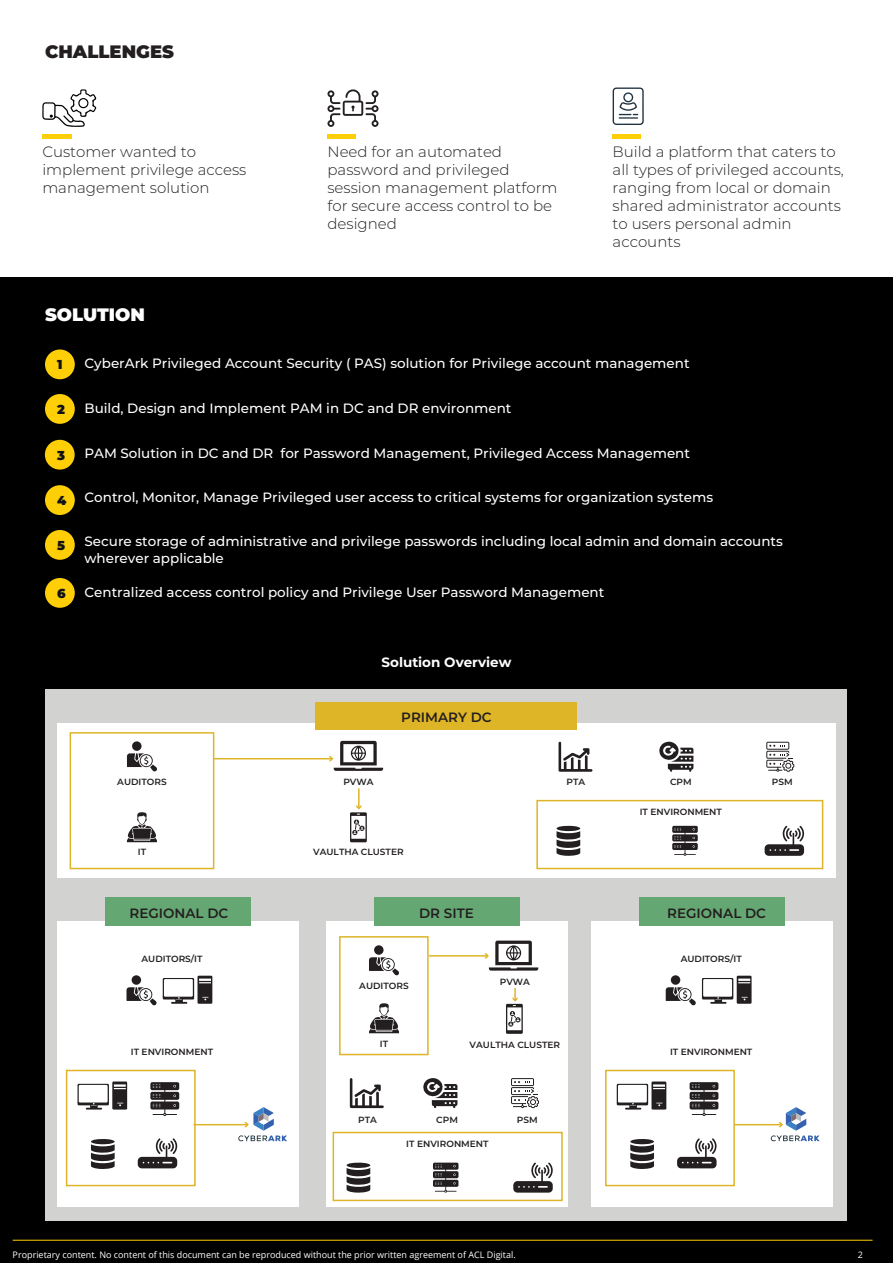
<style>
.page{position:relative;width:893px;height:1263px;background:#fff}
.page>*{position:absolute;margin:0;border:0;box-sizing:border-box;transform-origin:0 0}
.t1{font:900 18px "Montserrat";color:#231f20}
.t2{font:900 18px "Montserrat";color:#fff}
.t3{font:300 15px/18px "Montserrat";color:#231f20}
.t4{font:500 13.5px/16.2px "Montserrat";color:#fff}
.t5{font:600 13.5px "Montserrat";color:#231f20}
.t6{font:700 13.5px "Montserrat";color:#fff}
.t7{font:900 12.9px "Montserrat";color:#111212}
.t8{font:600 9px "Montserrat";color:#231f20}
.t9{font:9px "Open Sans";color:#fff}
</style>
<div class="page">
<div style="left:0;top:277px;width:893px;height:985px;background:#000"></div>
<hr style="left:13px;top:1240px;width:860px;height:1px;background:#fece07">
<div style="left:613px;top:134px;width:28px;height:5px;background:#fece07"></div>
<div style="left:42px;top:134px;width:30px;height:5px;background:#fece07"></div>
<div style="left:327px;top:134px;width:29px;height:5px;background:#fece07"></div>
<div style="left:45px;top:349px;width:30px;height:30px;background:#fece07;border-radius:50%"></div>
<div style="left:45px;top:394px;width:30px;height:30px;background:#fece07;border-radius:50%"></div>
<div style="left:45px;top:440px;width:30px;height:30px;background:#fece07;border-radius:50%"></div>
<div style="left:45px;top:485px;width:30px;height:30px;background:#fece07;border-radius:50%"></div>
<div style="left:45px;top:530px;width:30px;height:30px;background:#fece07;border-radius:50%"></div>
<div style="left:45px;top:578px;width:30px;height:30px;background:#fece07;border-radius:50%"></div>
<svg style="left:42px;top:89px;width:54px;height:38px"></svg>
<svg style="left:327px;top:89px;width:52px;height:38px"></svg>
<svg style="left:613px;top:87px;width:31px;height:38px"></svg>
<div style="left:45px;top:689px;width:802px;height:532px;background:#d2d2d1"></div>
<div style="left:57px;top:723px;width:778px;height:155px;background:#fff"></div>
<div style="left:315px;top:702px;width:262px;height:28px;background:#deb526"></div>
<div style="left:57px;top:921px;width:242px;height:286px;background:#fff"></div>
<div style="left:105px;top:897px;width:146px;height:28px;background:#65a772"></div>
<div style="left:326px;top:921px;width:242px;height:286px;background:#fff"></div>
<div style="left:374px;top:897px;width:146px;height:28px;background:#65a772"></div>
<div style="left:591px;top:921px;width:241px;height:286px;background:#fff"></div>
<div style="left:639px;top:897px;width:145px;height:28px;background:#65a772"></div>
<div style="left:70px;top:732px;width:144px;height:137px;border:2px solid #deb528"></div>
<div style="left:339px;top:936px;width:90px;height:119px;border:2px solid #deb528"></div>
<div style="left:66px;top:1070px;width:130px;height:116px;border:2px solid #deb528"></div>
<div style="left:536px;top:800px;width:287px;height:69px;border:2px solid #deb528"></div>
<div style="left:132px;top:741px;width:10px;height:10px;background:#231f20;border-radius:50%"></div>
<svg style="left:127px;top:753px;width:30px;height:19px"></svg>
<div style="left:374px;top:945px;width:10px;height:10px;background:#231f20;border-radius:50%"></div>
<svg style="left:369px;top:957px;width:30px;height:18px"></svg>
<div style="left:132px;top:975px;width:9px;height:10px;background:#231f20;border-radius:50%"></div>
<svg style="left:126px;top:987px;width:31px;height:18px"></svg>
<div style="left:333px;top:1132px;width:230px;height:69px;border:2px solid #deb528"></div>
<svg style="left:78px;top:1081px;width:49px;height:28px"></svg>
<svg style="left:163px;top:976px;width:49px;height:28px"></svg>
<svg style="left:150px;top:1082px;width:29px;height:34px"></svg>
<div style="left:605px;top:1070px;width:130px;height:116px;border:2px solid #deb528"></div>
<div style="left:671px;top:975px;width:9px;height:10px;background:#231f20;border-radius:50%"></div>
<svg style="left:666px;top:987px;width:30px;height:18px"></svg>
<svg style="left:617px;top:1081px;width:49px;height:28px"></svg>
<svg style="left:702px;top:976px;width:50px;height:28px"></svg>
<svg style="left:689px;top:1082px;width:29px;height:34px"></svg>
<svg style="left:672px;top:826px;width:26px;height:30px"></svg>
<svg style="left:659px;top:742px;width:35px;height:30px"></svg>
<svg style="left:765px;top:826px;width:39px;height:30px"></svg>
<svg style="left:138px;top:1138px;width:39px;height:30px"></svg>
<svg style="left:556px;top:826px;width:24px;height:30px"></svg>
<svg style="left:433px;top:1162px;width:25px;height:31px"></svg>
<svg style="left:513px;top:1162px;width:40px;height:30px"></svg>
<svg style="left:346px;top:1162px;width:24px;height:31px"></svg>
<svg style="left:91px;top:1139px;width:24px;height:30px"></svg>
<svg style="left:677px;top:1138px;width:40px;height:30px"></svg>
<svg style="left:630px;top:1139px;width:24px;height:30px"></svg>
<svg style="left:558px;top:742px;width:34px;height:30px"></svg>
<svg style="left:766px;top:742px;width:28px;height:30px"></svg>
<svg style="left:423px;top:1078px;width:35px;height:30px"></svg>
<svg style="left:350px;top:1078px;width:34px;height:30px"></svg>
<svg style="left:511px;top:1078px;width:28px;height:30px"></svg>
<svg style="left:127px;top:812px;width:30px;height:30px"></svg>
<svg style="left:369px;top:1003px;width:30px;height:30px"></svg>
<hr style="left:214px;top:758px;width:118px;height:1px;background:#deb528">
<svg style="left:329px;top:741px;width:54px;height:30px"></svg>
<hr style="left:429px;top:955px;width:58px;height:1px;background:#deb528">
<svg style="left:484px;top:940px;width:54px;height:30px"></svg>
<hr style="left:193px;top:1124px;width:54px;height:1px;background:#deb528">
<svg style="left:238px;top:1107px;width:49px;height:34px"></svg>
<hr style="left:734px;top:1124px;width:47px;height:1px;background:#deb528">
<svg style="left:771px;top:1107px;width:49px;height:34px"></svg>
<hr style="left:358px;top:788px;width:2px;height:20px;background:#deb528">
<svg style="left:350px;top:805px;width:17px;height:37px"></svg>
<svg style="left:506px;top:988px;width:17px;height:46px"></svg>
<h1 class="t1" style="left:45px;top:38px;width:130px">CHALLENGES</h1>
<p class="t3" style="left:42px;top:143px;width:206px">Customer wanted to implement privilege access management solution</p>
<p class="t3" style="left:327px;top:143px;width:232px">Need for an automated password and privileged session management platform for secure access control to be designed</p>
<p class="t3" style="left:613px;top:143px;width:233px">Build a platform that caters to all types of privileged accounts, ranging from local or domain shared administrator accounts to users personal admin accounts</p>
<h1 class="t2" style="left:45px;top:301px;width:101px">SOLUTION</h1>
<p class="t7" style="left:57px;top:355px;width:7px">1</p>
<p class="t4" style="left:84px;top:354px;width:607px">CyberArk Privileged Account Security ( PAS) solution for Privilege account management</p>
<p class="t7" style="left:57px;top:399px;width:9px">2</p>
<p class="t4" style="left:84px;top:400px;width:428px">Build, Design and Implement PAM in DC and DR environment</p>
<p class="t7" style="left:57px;top:445px;width:9px">3</p>
<p class="t4" style="left:84px;top:445px;width:607px">PAM Solution in DC and DR for Password Management, Privileged Access Management</p>
<p class="t7" style="left:57px;top:491px;width:11px">4</p>
<p class="t4" style="left:84px;top:488px;width:630px">Control, Monitor, Manage Privileged user access to critical systems for organization systems</p>
<p class="t4" style="left:84px;top:533px;width:700px">Secure storage of administrative and privilege passwords including local admin and domain accounts wherever applicable</p>
<p class="t7" style="left:57px;top:535px;width:10px">5</p>
<p class="t7" style="left:57px;top:583px;width:10px">6</p>
<p class="t4" style="left:84px;top:584px;width:521px">Centralized access control policy and Privilege User Password Management</p>
<p class="t6" style="left:382px;top:653px;width:131px">Solution Overview</p>
<p class="t8" style="left:117px;top:776px;width:51px">AUDITORS</p>
<p class="t8" style="left:138px;top:846px;width:10px">IT</p>
<p class="t8" style="left:343px;top:776px;width:32px">PVWA</p>
<p class="t5" style="left:401px;top:707px;width:92px">PRIMARY DC</p>
<p class="t8" style="left:313px;top:845px;width:92px">VAULTHA CLUSTER</p>
<p class="t8" style="left:567px;top:775px;width:20px">PTA</p>
<p class="t8" style="left:670px;top:775px;width:23px">CPM</p>
<p class="t8" style="left:640px;top:805px;width:84px">IT ENVIRONMENT</p>
<p class="t8" style="left:772px;top:775px;width:22px">PSM</p>
<p class="t5" style="left:129px;top:903px;width:100px">REGIONAL DC</p>
<p class="t5" style="left:419px;top:903px;width:56px">DR SITE</p>
<p class="t5" style="left:667px;top:903px;width:100px">REGIONAL DC</p>
<p class="t8" style="left:142px;top:952px;width:63px">AUDITORS/IT</p>
<p class="t8" style="left:131px;top:1045px;width:84px">IT ENVIRONMENT</p>
<p class="t8" style="left:359px;top:980px;width:51px">AUDITORS</p>
<p class="t8" style="left:380px;top:1038px;width:10px">IT</p>
<p class="t8" style="left:500px;top:975px;width:32px">PVWA</p>
<p class="t8" style="left:470px;top:1039px;width:92px">VAULTHA CLUSTER</p>
<p class="t8" style="left:358px;top:1113px;width:20px">PTA</p>
<p class="t8" style="left:436px;top:1113px;width:23px">CPM</p>
<p class="t8" style="left:517px;top:1113px;width:22px">PSM</p>
<p class="t8" style="left:406px;top:1137px;width:84px">IT ENVIRONMENT</p>
<p class="t8" style="left:681px;top:952px;width:63px">AUDITORS/IT</p>
<p class="t8" style="left:670px;top:1045px;width:84px">IT ENVIRONMENT</p>
<p class="t9" style="left:13px;top:1248px;width:505px">Proprietary content. No content of this document can be reproduced without the prior written agreement of ACL Digital.</p>
<p class="t9" style="left:858px;top:1248px;width:7px">2</p>
</div>
